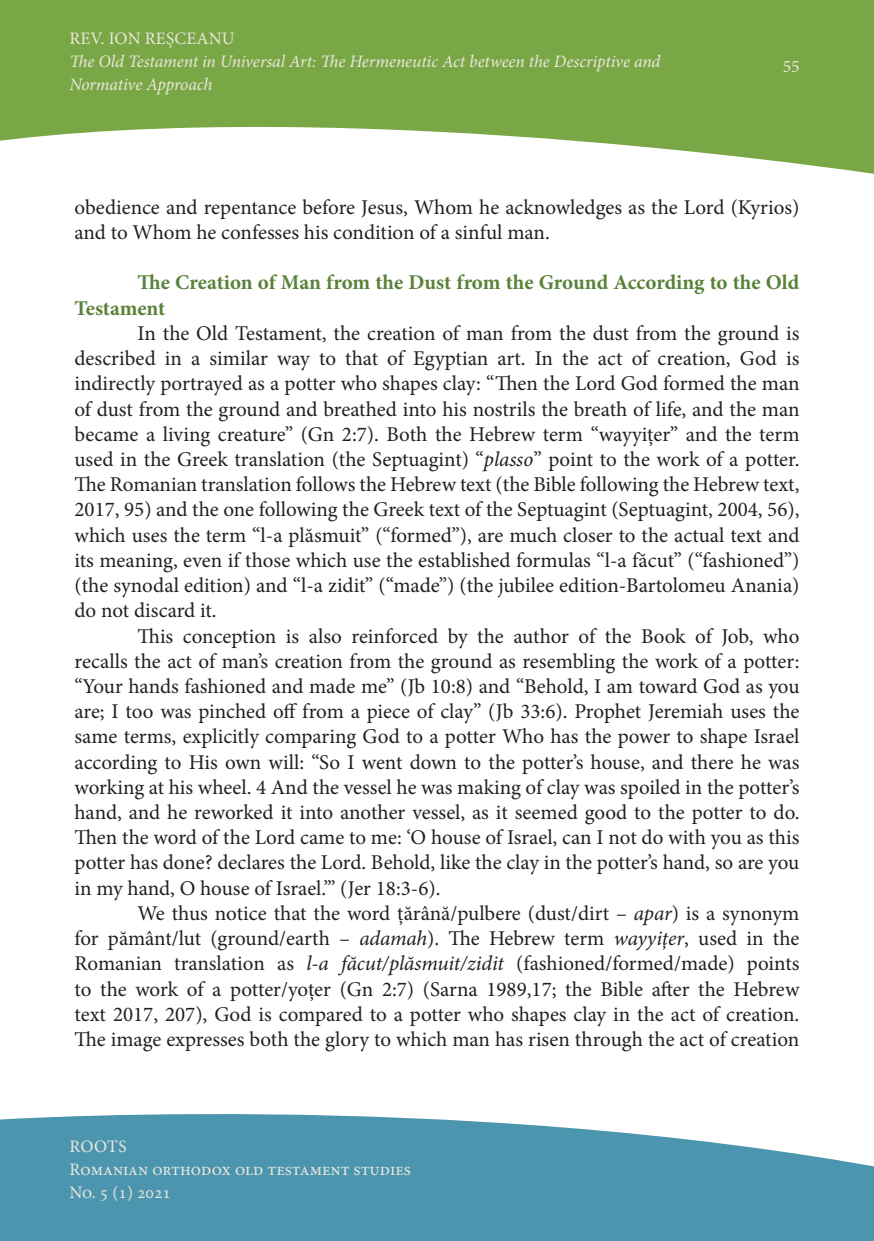
<style>
.page{position:relative;width:874px;height:1241px;background:#fff}
.page>*{position:absolute;margin:0;border:0;box-sizing:border-box;transform-origin:0 0}
.t1{font:21px/25.2px "Minion Pro";color:#231f20;text-align:justify}
.t2{font:700 21px/25.2px "Minion Pro";letter-spacing:-.005em;color:#598239}
.t3{font:italic 17.5px/22.8px "Minion Pro";letter-spacing:-.005em;color:#eae7de}
.t4{font:17.5px/22.8px "Minion Pro";color:#eae7de}
.s1{font-style:italic}
</style>
<div class="page">
<svg style="left:0;top:0;width:873px;height:174px;fill:#79a745"></svg>
<svg style="left:0;top:1114px;width:873px;height:126px;background:#5e9fb7"></svg>
<p class="t4" style="left:70px;top:28px;width:167px">REV. ION REȘCEANU</p>
<p class="t3" style="left:69px;top:50px;width:592px">The Old Testament in Universal Art: The Hermeneutic Act between the Descriptive and<br>Normative Approach</p>
<p class="t4" style="left:782px;top:55px;width:18px">55</p>
<p class="t1" style="left:74px;top:194px;width:726px">obedience and repentance before Jesus, Whom he acknowledges as the Lord (Kyrios) and to Whom he confesses his condition of a sinful man.</p>
<p class="t2" style="left:74px;top:270px;width:726px;text-indent:63px">The Creation of Man from the Dust from the Ground According to the Old<br>Testament</p>
<p class="t1" style="left:74px;top:320px;width:726px;text-indent:63px">In the Old Testament, the creation of man from the dust from the ground is described in a similar way to that of Egyptian art. In the act of creation, God is indirectly portrayed as a potter who shapes clay: “Then the Lord God formed the man of dust from the ground and breathed into his nostrils the breath of life, and the man became a living creature” (Gn 2:7). Both the Hebrew term “wayyițer” and the term used in the Greek translation (the Septuagint) “<span class="s1">plasso</span>” point to the work of a potter.<br>The Romanian translation follows the Hebrew text (the Bible following the Hebrew text, 2017, 95) and the one following the Greek text of the Septuagint (Septuagint, 2004, 56), which uses the term “l-a plăsmuit” (“formed”), are much closer to the actual text and its meaning, even if those which use the established formulas “l-a făcut” (“fashioned”) (the synodal edition) and “l-a zidit” (“made”) (the jubilee edition-Bartolomeu Anania) do not discard it.</p>
<p class="t1" style="left:74px;top:623px;width:726px;text-indent:63px">This conception is also reinforced by the author of the Book of Job, who recalls the act of man’s creation from the ground as resembling the work of a potter: “Your hands fashioned and made me” (Jb 10:8) and “Behold, I am toward God as you are; I too was pinched off from a piece of clay” (Jb 33:6). Prophet Jeremiah uses the same terms, explicitly comparing God to a potter Who has the power to shape Israel according to His own will: “So I went down to the potter’s house, and there he was working at his wheel. 4 And the vessel he was making of clay was spoiled in the potter’s hand, and he reworked it into another vessel, as it seemed good to the potter to do.<br>Then the word of the Lord came to me: ‘O house of Israel, can I not do with you as this potter has done? declares the Lord. Behold, like the clay in the potter’s hand, so are you in my hand, O house of Israel.’” (Jer 18:3-6).</p>
<p class="t1" style="left:74px;top:900px;width:726px;text-indent:63px">We thus notice that the word țărână/pulbere (dust/dirt – <span class="s1">apar</span>) is a synonym for pământ/lut (ground/earth – <span class="s1">adamah</span>). The Hebrew term <span class="s1">wayyițer</span>, used in the Romanian translation as <span class="s1">l-a făcut/plăsmuit/zidit</span> (fashioned/formed/made) points to the work of a potter/yoțer (Gn 2:7) (Sarna 1989,17; the Bible after the Hebrew text 2017, 207), God is compared to a potter who shapes clay in the act of creation.<br>The image expresses both the glory to which man has risen through the act of creation</p>
<p class="t4" style="left:69px;top:1135px;width:343px">ROOTS<br>Romanian orthodox old testament studies<br>No. 5 (1) 2021</p>
</div>
